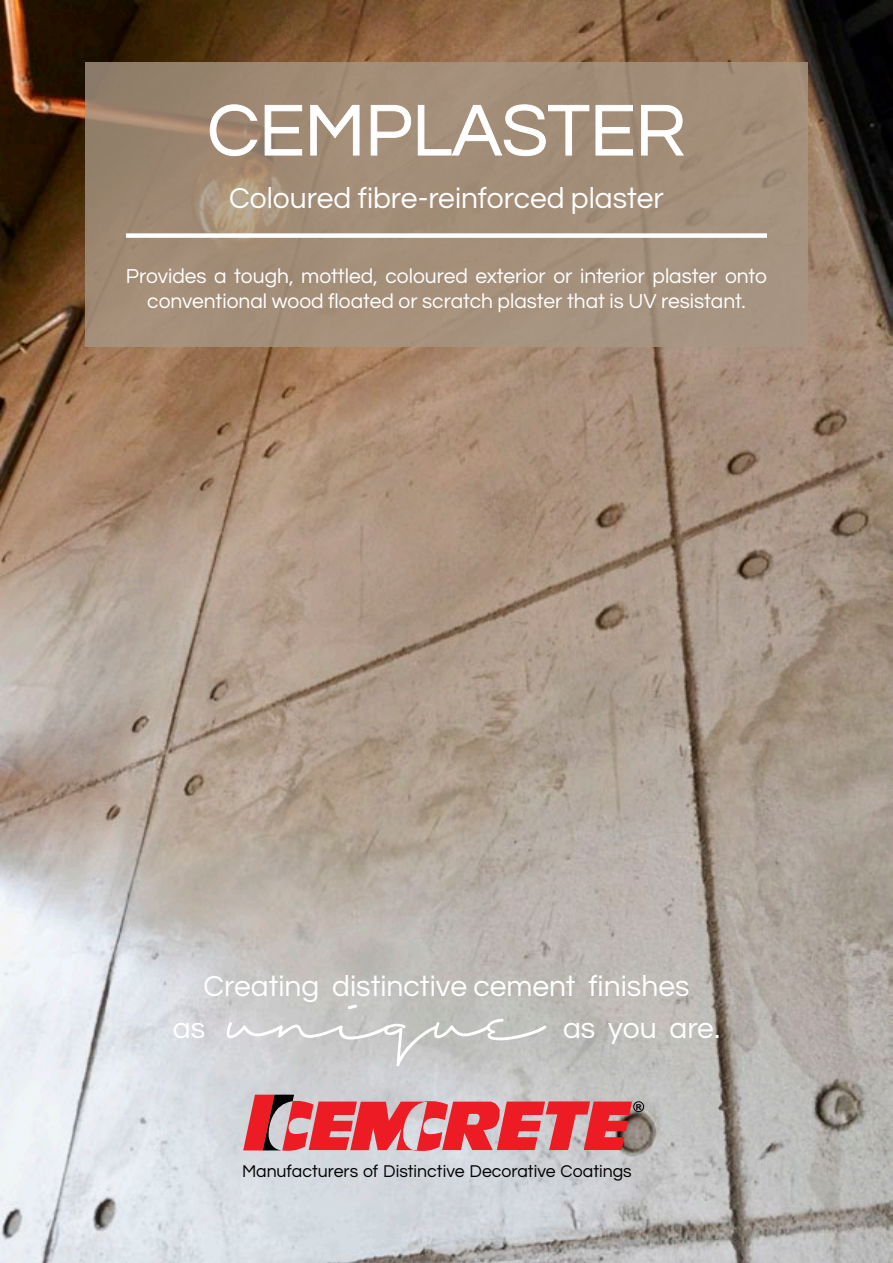
<style>
.page{position:relative;width:893px;height:1263px;background:#fff}
.page>*{position:absolute;margin:0;border:0;box-sizing:border-box;transform-origin:0 0}
.t1{font:210px "Shopping Script Demo";color:#fff}
.t2{font:75px "Questrial";color:#fff}
.t3{font:30px/42px "Questrial";color:#fff}
.t4{font:21px/25.2px "Questrial";color:#fff;text-align:center}
.t5{font:17.85px "Questrial";color:#000}
.t6{font:17.7px "Questrial";color:#000}
.t7{font:700 8.1px "Arial";color:#000}
</style>
<div class="page">
<img style="left:1px;top:1px;width:891px;height:1261px">
<svg style="left:243px;top:1094px;width:389px;height:58px;background:#d9636a"></svg>
<div style="left:633px;top:1101px;width:11px;height:11px;border:1px solid #000;border-radius:50%"></div>
<svg style="left:85px;top:62px;width:723px;height:285px;background:#a28d78"></svg>
<svg style="left:209px;top:104px;width:49px;height:52px;background:#a8917e"></svg>
<svg style="left:264px;top:105px;width:38px;height:51px;background:#aa9886"></svg>
<svg style="left:310px;top:104px;width:50px;height:52px;background:#ae9a87"></svg>
<svg style="left:370px;top:105px;width:41px;height:51px;background:#af9c89"></svg>
<svg style="left:418px;top:104px;width:215px;height:52px;background:#ab9886"></svg>
<svg style="left:641px;top:105px;width:43px;height:51px;background:#ae9c8a"></svg>
<div style="left:126px;top:233px;width:641px;height:5px;background:#fff"></div>
<h2 class="t2" style="left:207px;top:94px;width:480px">CEMPLASTER</h2>
<h3 class="t3" style="left:229px;top:177px;width:436px">Coloured fibre-reinforced plaster</h3>
<p class="t4" style="left:126px;top:264px;width:642px">Provides a tough, mottled, coloured exterior or interior plaster onto conventional wood floated or scratch plaster that is UV resistant.</p>
<h3 class="t3" style="left:173px;top:966px;width:518px;text-indent:31px">Creating distinctive cement finishes as</h3>
<h1 class="t1" style="left:223px;top:898px;width:317px">unique</h1>
<h3 class="t3" style="left:563px;top:1008px;width:159px">as you are.</h3>
<p class="t7" style="left:636px;top:1101px;width:7px">R</p>
<p class="t5" style="left:241px;top:1159px;width:392px">Manufacturers of Distinctive Decorative Coatings</p>
<p class="t6" style="left:242px;top:1162px;width:391px">Manufacturers of Distinctive Decorative Coatings</p>
</div>
